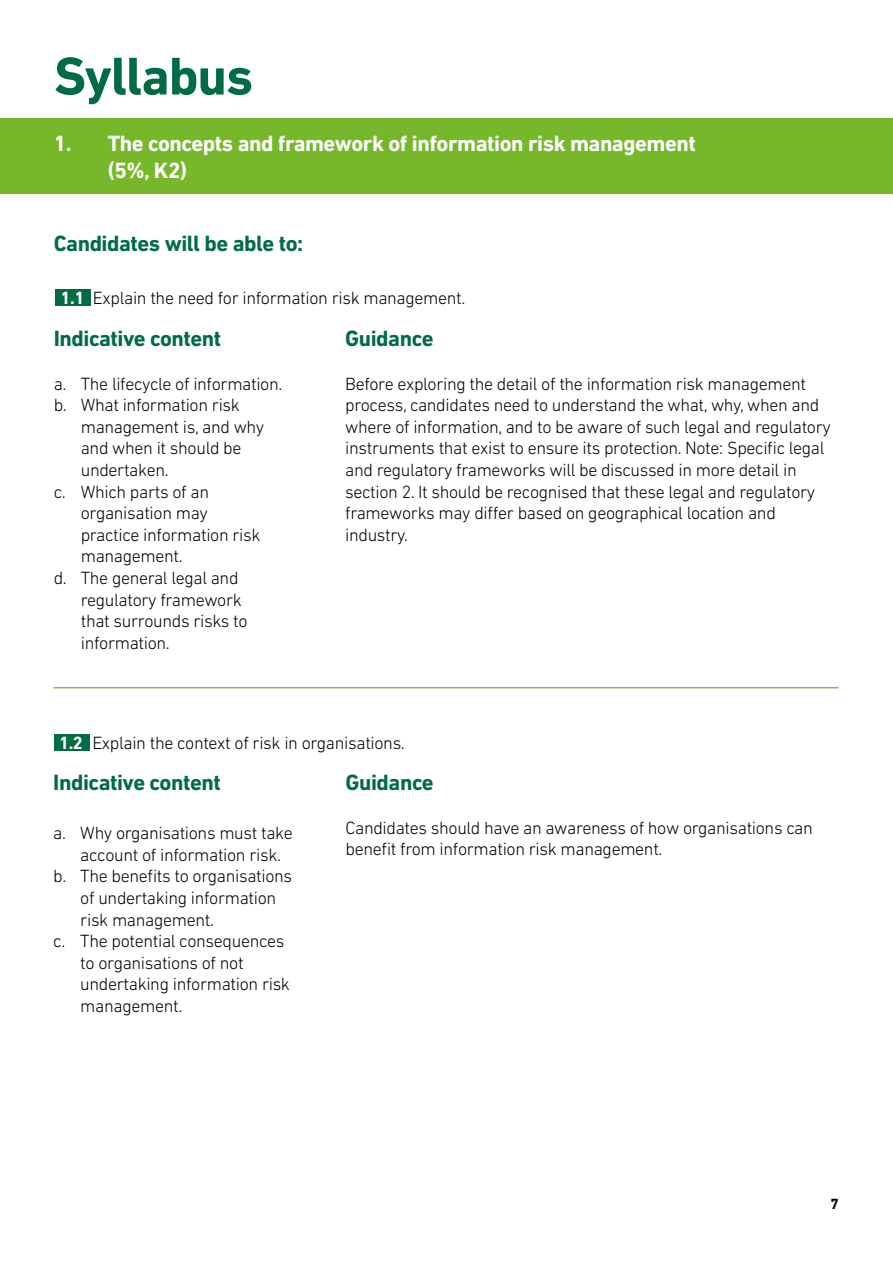
<style>
.page{position:relative;width:893px;height:1263px;background:#fff}
.page>*{position:absolute;margin:0;border:0;box-sizing:border-box;transform-origin:0 0}
.t1{font:700 54px "DIN Next LT Pro";letter-spacing:-.02em;color:#006c43}
.t2{font:700 22.5px "DIN Next LT Pro";letter-spacing:-.02em;color:#006c43}
.t3{font:700 22.5px/27px "DIN Next LT Pro";letter-spacing:-.02em;color:#fff}
.t4{font:300 18px/21.6px "DIN Next LT Pro";letter-spacing:-.02em;color:#000}
.t5{font:700 15px "DIN Next LT Pro";color:#000}
.s1{font-weight:700;color:#fff}
</style>
<div class="page">
<div style="left:0;top:118px;width:893px;height:75px;background:#76b82a"></div>
<div style="left:55px;top:289px;width:36px;height:17px;background:#006c43"></div>
<hr style="left:54px;top:687px;width:784px;height:1px;background:#89b751">
<div style="left:54px;top:734px;width:35px;height:17px;background:#006c43"></div>
<h1 class="t1" style="left:54px;top:45px;width:201px">Syllabus</h1>
<p class="t3" style="left:108px;top:130px;width:590px;text-indent:-54px">1. The concepts and framework of information risk management (5%, K2)</p>
<p class="t2" style="left:54px;top:230px;width:251px">Candidates will be able to:</p>
<p class="t4" style="left:60px;top:287px;width:406px"><span class="s1">1.1</span> Explain the need for information risk management.</p>
<p class="t2" style="left:54px;top:325px;width:169px">Indicative content</p>
<p class="t4" style="left:54px;top:372px;width:230px">a. The lifecycle of information. b. What information risk</p>
<p class="t4" style="left:81px;top:416px;width:185px">management is, and why</p>
<p class="t4" style="left:81px;top:437px;width:162px">and when it should be</p>
<p class="t4" style="left:81px;top:459px;width:89px">undertaken.</p>
<p class="t4" style="left:54px;top:480px;width:157px">c. Which parts of an</p>
<p class="t4" style="left:81px;top:502px;width:129px">organisation may</p>
<p class="t4" style="left:81px;top:524px;width:181px">practice information risk</p>
<p class="t4" style="left:81px;top:545px;width:103px">management.</p>
<p class="t4" style="left:54px;top:567px;width:186px">d. The general legal and</p>
<p class="t4" style="left:81px;top:588px;width:163px">regulatory framework</p>
<p class="t4" style="left:81px;top:610px;width:168px">that surrounds risks to</p>
<p class="t4" style="left:81px;top:632px;width:91px">information.</p>
<p class="t2" style="left:345px;top:325px;width:90px">Guidance</p>
<p class="t4" style="left:345px;top:372px;width:487px">Before exploring the detail of the information risk management process, candidates need to understand the what, why, when and where of information, and to be aware of such legal and regulatory instruments that exist to ensure its protection. Note: Specific legal and regulatory frameworks will be discussed in more detail in section 2. It should be recognised that these legal and regulatory frameworks may differ based on geographical location and industry.</p>
<p class="t4" style="left:59px;top:732px;width:347px"><span class="s1">1.2</span> Explain the context of risk in organisations.</p>
<p class="t2" style="left:53px;top:770px;width:169px">Indicative content</p>
<p class="t4" style="left:53px;top:822px;width:241px">a. Why organisations must take</p>
<p class="t4" style="left:80px;top:843px;width:202px">account of information risk.</p>
<p class="t4" style="left:53px;top:865px;width:240px">b. The benefits to organisations</p>
<p class="t4" style="left:80px;top:887px;width:198px">of undertaking information</p>
<p class="t4" style="left:80px;top:908px;width:135px">risk management.</p>
<p class="t4" style="left:53px;top:930px;width:233px">c. The potential consequences</p>
<p class="t4" style="left:80px;top:951px;width:165px">to organisations of not</p>
<p class="t4" style="left:80px;top:973px;width:211px">undertaking information risk</p>
<p class="t4" style="left:80px;top:995px;width:103px">management.</p>
<p class="t2" style="left:345px;top:770px;width:90px">Guidance</p>
<p class="t4" style="left:345px;top:816px;width:469px">Candidates should have an awareness of how organisations can benefit from information risk management.</p>
<p class="t5" style="left:831px;top:1195px;width:10px">7</p>
</div>
